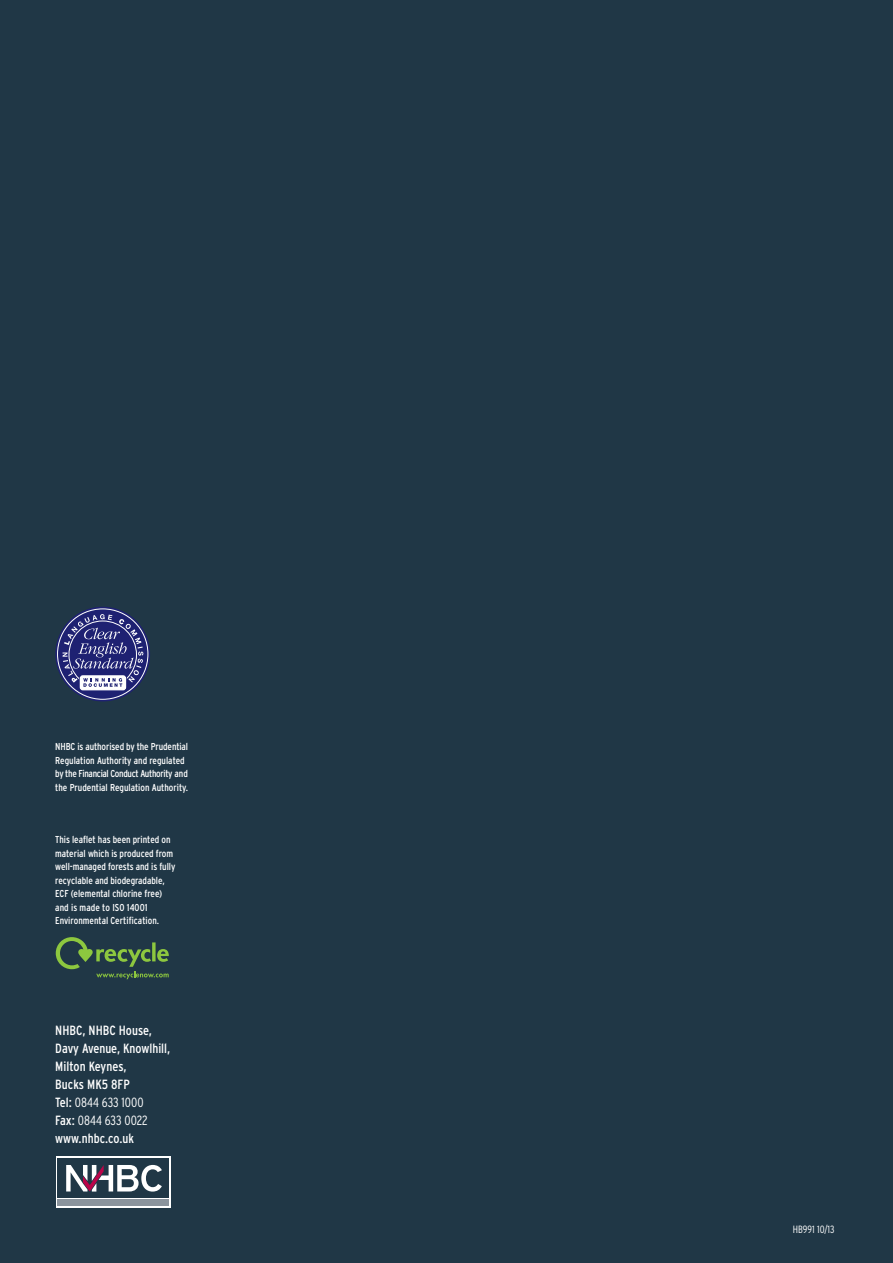
<style>
.page{position:relative;width:893px;height:1263px;background:#203746}
.page>*{position:absolute;margin:0;border:0;box-sizing:border-box;transform-origin:0 0}
.t1{font:condensed 13.35px/18px "Interstate";color:#fff}
.t2{font:300 condensed 10.5px "Interstate";color:#fff}
.t3{font:condensed 10.05px/13.5px "Interstate";letter-spacing:-.005em;color:#fff}
.s1{font-weight:300}
</style>
<div class="page">
<div style="left:58px;top:609px;width:90px;height:90px;background:#1e2172;border-radius:50%"></div>
<div style="left:55px;top:607px;width:95px;height:94px;border:4px solid #1e2172;border-radius:50%"></div>
<svg style="left:79px;top:687px;width:47px;height:4px"></svg>
<div style="left:80px;top:676px;width:46px;height:14px;background:#fff;border-radius:2px"></div>
<div style="left:80px;top:675px;width:46px;height:15px;border:1px solid #fff;border-radius:2px"></div>
<svg style="left:63px;top:614px;width:80px;height:73px"></svg>
<svg style="left:56px;top:937px;width:113px;height:42px"></svg>
<div style="left:56px;top:1157px;width:115px;height:51px;background:#fff"></div>
<div style="left:57px;top:1158px;width:112px;height:40px;background:#203746"></div>
<div style="left:57px;top:1199px;width:112px;height:7px;background:#8b949d"></div>
<svg style="left:66px;top:1165px;width:96px;height:26px"></svg>
<p class="t3" style="left:55px;top:740px;width:134px">NHBC is authorised by the Prudential Regulation Authority and regulated by the Financial Conduct Authority and the Prudential Regulation Authority.</p>
<p class="t3" style="left:55px;top:833px;width:122px">This leaflet has been printed on material which is produced from well-managed forests and is fully recyclable and biodegradable,<br>ECF (elemental chlorine free) and is made to ISO 14001<br>Environmental Certification.</p>
<h1 class="t1" style="left:55px;top:1021px;width:116px">NHBC, NHBC House,<br>Davy Avenue, Knowlhill,<br>Milton Keynes,<br>Bucks MK5 8FP<br>Tel: <span class="s1">0844 633 1000<br></span>Fax: <span class="s1">0844 633 0022 </span>www.nhbc.co.uk</h1>
<p class="t2" style="left:793px;top:1223px;width:43px">HB991 10/13</p>
</div>
